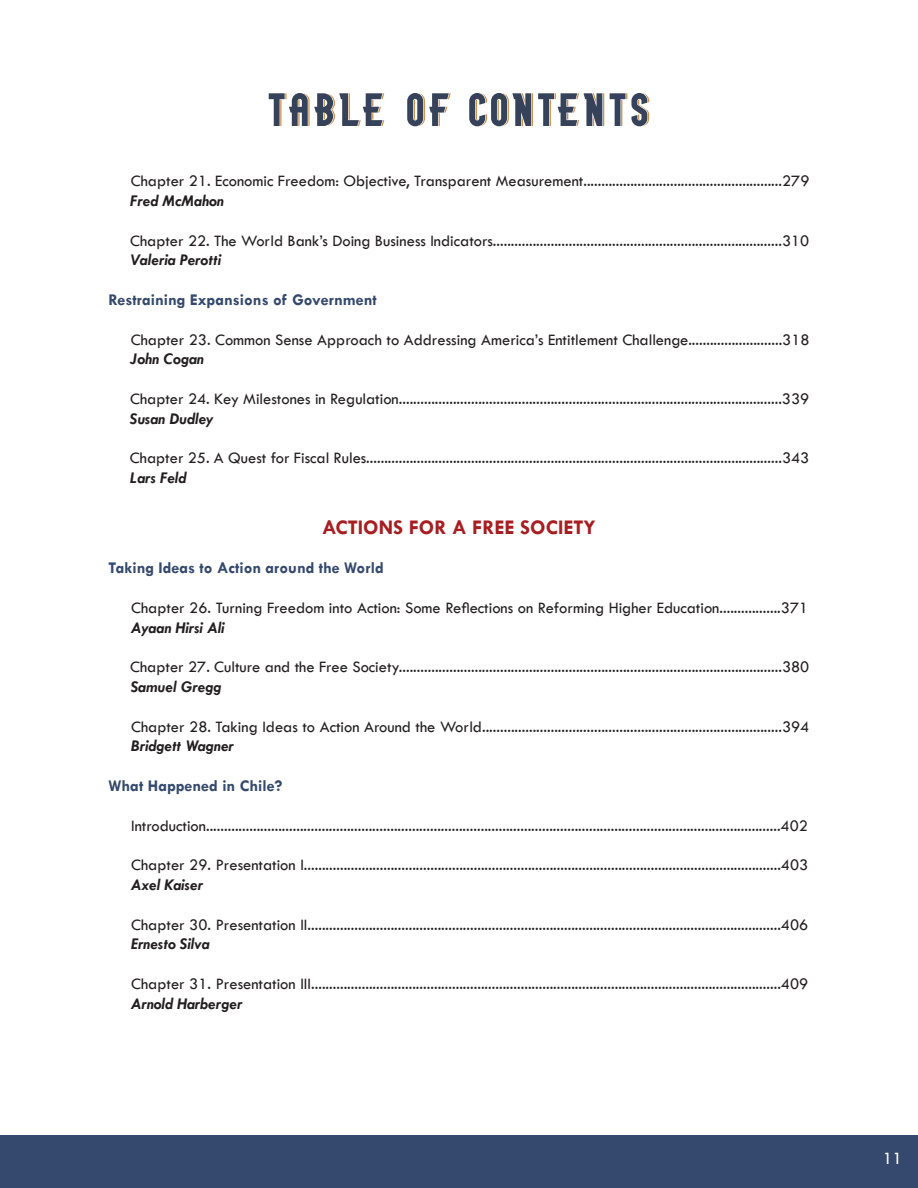
<style>
.page{position:relative;width:918px;height:1188px;background:#fff}
.page>*{position:absolute;margin:0;border:0;box-sizing:border-box;transform-origin:0 0}
.t1{font:700 21px "Tw Cen";color:#a71e21}
.t2{font:16.5px "Tw Cen";color:#231f20}
.t3{font:italic 700 16.5px "Tw Cen";color:#231f20}
.t4{font:700 16.5px "Tw Cen";color:#34496d}
.t5{font:15px "Tw Cen";color:#fff}
.s1{font-size:18px}
</style>
<div class="page">
<div style="left:0;top:1135px;width:918px;height:53px;background:#34496d"></div>
<svg style="left:610px;top:93px;width:39px;height:33px"></svg>
<svg style="left:407px;top:93px;width:44px;height:33px"></svg>
<svg style="left:469px;top:93px;width:135px;height:33px"></svg>
<svg style="left:269px;top:93px;width:115px;height:33px"></svg>
<p class="t2" style="left:131px;top:171px;width:680px">Chapter 21. Economic Freedom: Objective, Transparent Measurement.......................................................279</p>
<p class="t3" style="left:130px;top:191px;width:95px">Fred McMahon</p>
<p class="t2" style="left:130px;top:230px;width:681px">Chapter 22. The World Bank’s Doing Business Indicators................................................................................310</p>
<p class="t3" style="left:130px;top:250px;width:92px">Valeria Perotti</p>
<p class="t4" style="left:108px;top:290px;width:270px">Restraining Expansions of Government</p>
<p class="t2" style="left:131px;top:329px;width:680px">Chapter 23. Common Sense Approach to Addressing America’s Entitlement Challenge..........................318</p>
<p class="t3" style="left:130px;top:349px;width:75px">John Cogan</p>
<p class="t2" style="left:130px;top:389px;width:681px">Chapter 24. Key Milestones in Regulation..........................................................................................................339</p>
<p class="t3" style="left:130px;top:409px;width:85px">Susan Dudley</p>
<p class="t2" style="left:130px;top:448px;width:681px">Chapter 25. A Quest for Fiscal Rules...................................................................................................................343</p>
<p class="t3" style="left:130px;top:468px;width:57px">Lars Feld</p>
<p class="t1" style="left:322px;top:514px;width:275px">ACTIONS FOR A FREE SOCIETY</p>
<p class="t4" style="left:108px;top:558px;width:277px">Taking Ideas to Action around the World</p>
<p class="t2" style="left:131px;top:598px;width:679px">Chapter 26. Turning Freedom into Action: Some Reflections on Reforming Higher Education.................371</p>
<p class="t3" style="left:131px;top:617px;width:95px">Ayaan Hirsi Ali</p>
<p class="t2" style="left:130px;top:657px;width:681px">Chapter 27. Culture and the Free Society..........................................................................................................380</p>
<p class="t3" style="left:131px;top:677px;width:92px">Samuel Gregg</p>
<p class="t2" style="left:131px;top:716px;width:680px">Chapter 28. Taking Ideas to Action Around the World...................................................................................394</p>
<p class="t3" style="left:131px;top:736px;width:104px">Bridgett Wagner</p>
<p class="t4" style="left:108px;top:776px;width:176px">What Happened in Chile?</p>
<p class="t2" style="left:131px;top:815px;width:678px">Introduction...............................................................................................................................................................402</p>
<p class="t2" style="left:131px;top:855px;width:679px">Chapter 29. Presentation I....................................................................................................................................403</p>
<p class="t3" style="left:131px;top:875px;width:73px">Axel Kaiser</p>
<p class="t2" style="left:131px;top:914px;width:679px">Chapter 30. Presentation II...................................................................................................................................406</p>
<p class="t3" style="left:131px;top:934px;width:80px">Ernesto Silva</p>
<p class="t2" style="left:131px;top:974px;width:679px">Chapter 31. Presentation III..................................................................................................................................409</p>
<p class="t3" style="left:131px;top:994px;width:113px">Arnold Harberger</p>
<p class="t5" style="left:850px;top:1151px;width:54px">11 <span class="s1">11</span></p>
</div>
